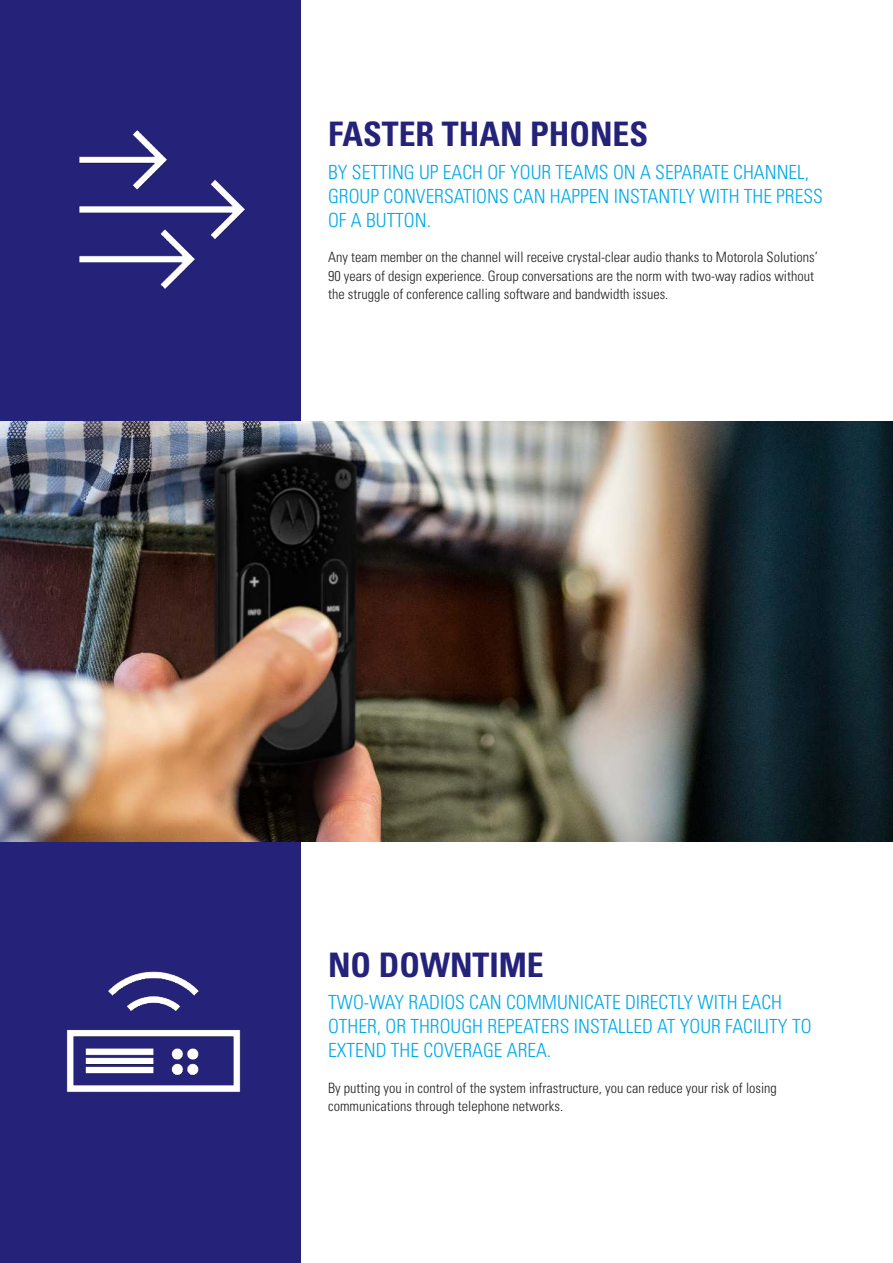
<style>
.page{position:relative;width:893px;height:1263px;background:#fff}
.page>*{position:absolute;margin:0;border:0;box-sizing:border-box;transform-origin:0 0}
.t1{font:700 condensed 33.75px "Univers LT Std";color:#242279}
.t2{font:300 condensed 19.5px/24px "Univers LT Std";color:#00a9e7}
.t3{font:300 condensed 14.25px/18.3px "Univers LT Std";color:#221f1f}
</style>
<div class="page">
<div style="left:0;top:842px;width:300px;height:421px;background:#242279"></div>
<img style="left:0;top:421px;width:893px;height:421px">
<div style="left:0;top:0;width:300px;height:421px;background:#242279"></div>
<img style="left:79px;top:130px;width:166px;height:159px">
<img style="left:66px;top:971px;width:175px;height:121px">
<h1 class="t1" style="left:328px;top:122px;width:322px">FASTER THAN PHONES</h1>
<h2 class="t2" style="left:328px;top:162px;width:496px">BY SETTING UP EACH OF YOUR TEAMS ON A SEPARATE CHANNEL,<br>GROUP CONVERSATIONS CAN HAPPEN INSTANTLY WITH THE PRESS<br>OF A BUTTON.</h2>
<p class="t3" style="left:328px;top:250px;width:491px">Any team member on the channel will receive crystal-clear audio thanks to Motorola Solutions’<br>90 years of design experience. Group conversations are the norm with two-way radios without the struggle of conference calling software and bandwidth issues.</p>
<h1 class="t1" style="left:328px;top:952px;width:217px">NO DOWNTIME</h1>
<h2 class="t2" style="left:328px;top:992px;width:485px">TWO-WAY RADIOS CAN COMMUNICATE DIRECTLY WITH EACH<br>OTHER, OR THROUGH REPEATERS INSTALLED AT YOUR FACILITY TO<br>EXTEND THE COVERAGE AREA.</h2>
<p class="t3" style="left:328px;top:1080px;width:450px">By putting you in control of the system infrastructure, you can reduce your risk of losing communications through telephone networks.</p>
</div>
